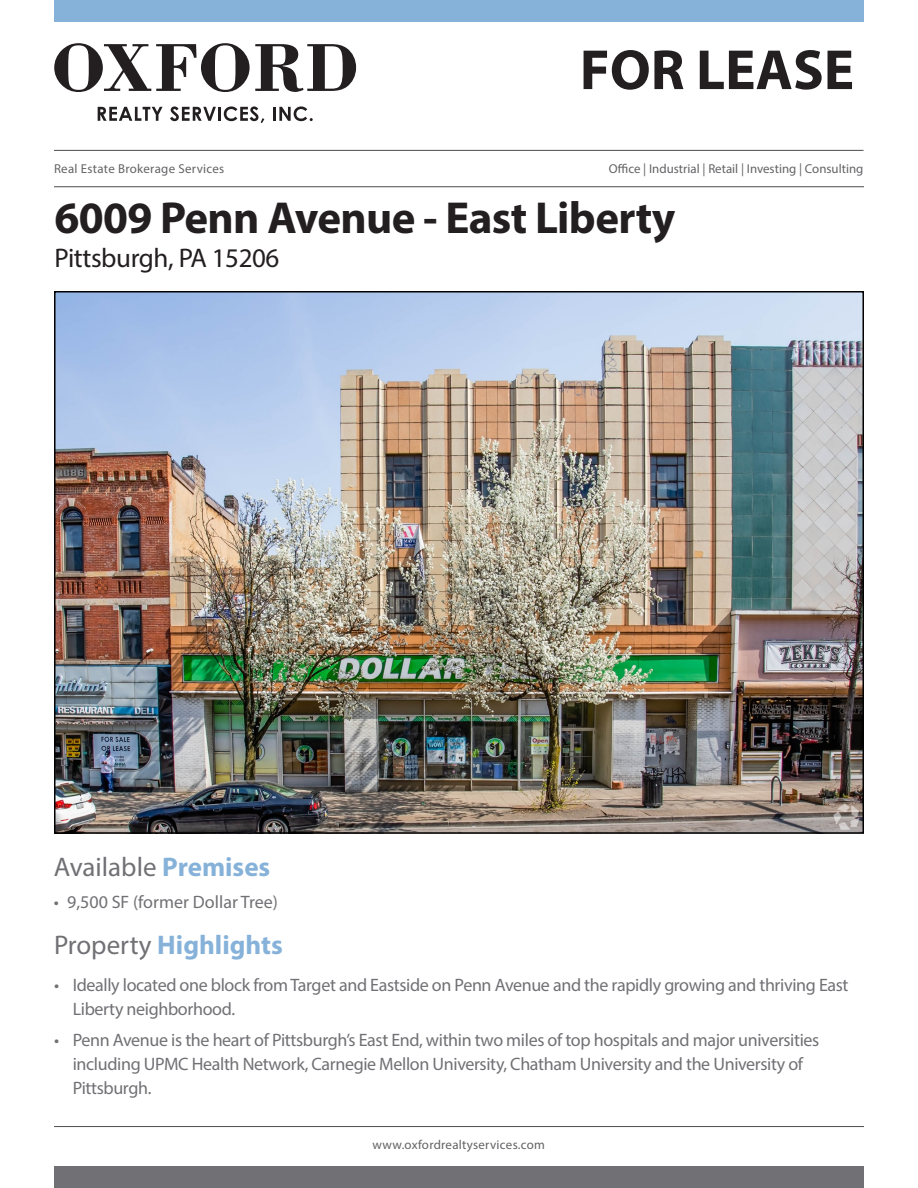
<style>
.page{position:relative;width:918px;height:1188px;background:#fff}
.page>*{position:absolute;margin:0;border:0;box-sizing:border-box;transform-origin:0 0}
.t1{font:700 57px "Myriad Pro";color:#231f20}
.t2{font:700 45px "Myriad Pro";letter-spacing:-.015em;color:#231f20}
.t3{font:27px "Myriad Pro";letter-spacing:-.015em;color:#231f20}
.t4{font:700 27px "Myriad Pro";color:#86b2d9}
.t5{font:27px "Myriad Pro";color:#717074}
.t6{font:18px/24px "Myriad Pro";letter-spacing:-.02em;color:#717074}
.t7{font:18px "Myriad Pro";color:#717074}
.t8{font:12.9px "Myriad Pro";letter-spacing:.015em;color:#636366}
.s1{font-weight:700;color:#86b2d9}
.s2{font-weight:400;color:#717074}
</style>
<div class="page">
<div style="left:54px;top:1166px;width:810px;height:22px;background:#717074"></div>
<div style="left:54px;top:0;width:810px;height:22px;background:#86b2d9"></div>
<img style="left:57px;top:294px;width:804px;height:537px">
<svg style="left:54px;top:43px;width:302px;height:49px"></svg>
<svg style="left:98px;top:107px;width:65px;height:14px"></svg>
<svg style="left:170px;top:106px;width:46px;height:15px"></svg>
<hr style="left:218px;top:107px;width:3px;height:14px;background:#231f20">
<svg style="left:224px;top:106px;width:40px;height:17px"></svg>
<hr style="left:273px;top:107px;width:3px;height:14px;background:#231f20">
<svg style="left:279px;top:106px;width:34px;height:15px"></svg>
<hr style="left:54px;top:150px;width:810px;height:1px;background:#4b4c4d">
<hr style="left:54px;top:186px;width:810px;height:1px;background:#4b4c4d">
<hr style="left:54px;top:1126px;width:810px;height:1px;background:#4b4c4d">
<p class="t1" style="left:580px;top:33px;width:276px">FOR LEASE</p>
<p class="t8" style="left:54px;top:161px;width:172px">Real Estate Brokerage Services</p>
<p class="t8" style="left:609px;top:161px;width:256px">Office | Industrial | Retail | Investing | Consulting</p>
<p class="t2" style="left:55px;top:188px;width:622px">6009 Penn Avenue - East Liberty</p>
<p class="t3" style="left:55px;top:242px;width:226px">Pittsburgh, PA 15206</p>
<p class="t5" style="left:54px;top:850px;width:218px">Available <span class="s1">Premises</span></p>
<p class="t7" style="left:54px;top:890px;width:226px">• 9,500 SF (former Dollar Tree)</p>
<p class="t4" style="left:54px;top:927px;width:230px"><span class="s2">Property</span> Highlights</p>
<p class="t6" style="left:73px;top:973px;width:777px;text-indent:-19px">• Ideally located one block from Target and Eastside on Penn Avenue and the rapidly growing and thriving East<br>Liberty neighborhood.</p>
<p class="t6" style="left:73px;top:1028px;width:748px;text-indent:-19px">• Penn Avenue is the heart of Pittsburgh’s East End, within two miles of top hospitals and major universities including UPMC Health Network, Carnegie Mellon University, Chatham University and the University of<br>Pittsburgh.</p>
<p class="t8" style="left:373px;top:1137px;width:174px">www.oxfordrealtyservices.com</p>
</div>
